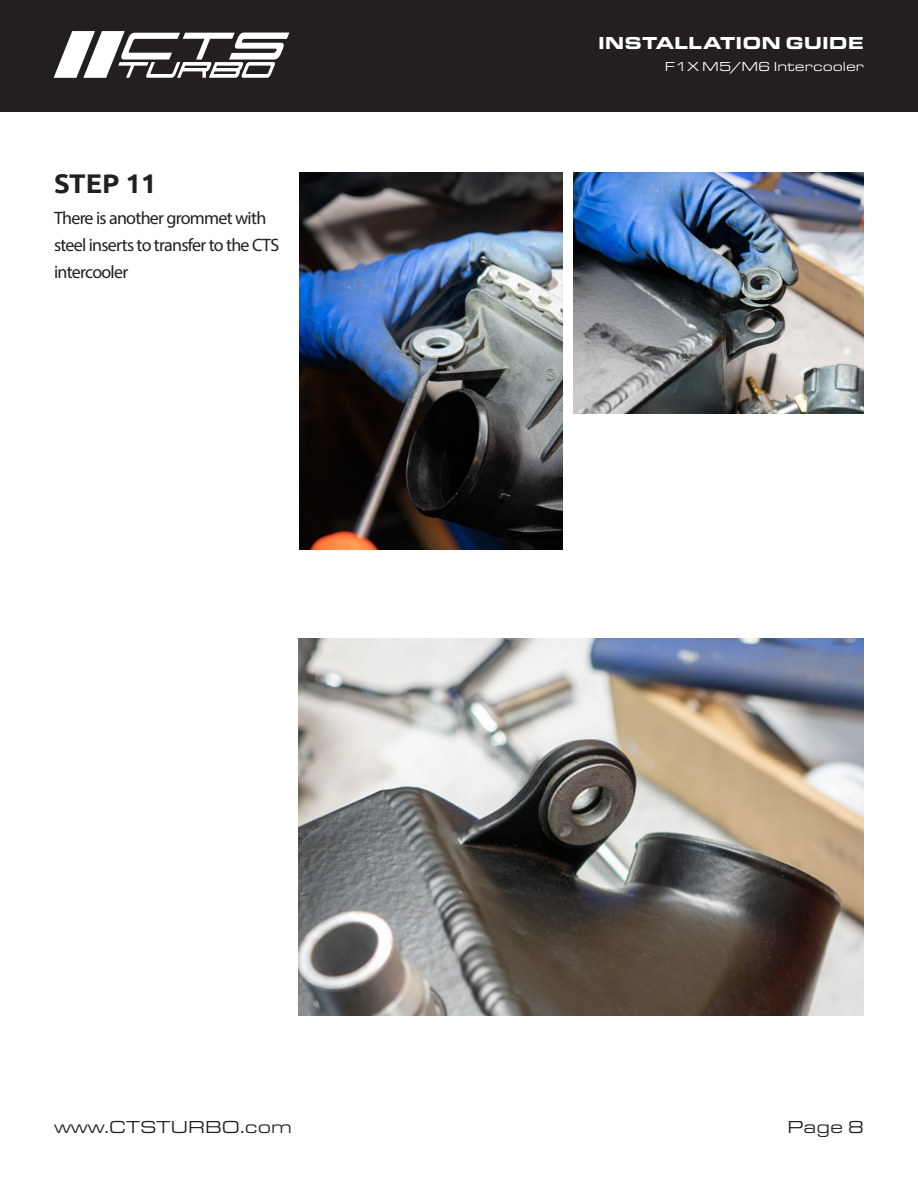
<style>
.page{position:relative;width:918px;height:1188px;background:#fff}
.page>*{position:absolute;margin:0;border:0;box-sizing:border-box;transform-origin:0 0}
.Ubuntu-Header{font:700 27px "Ubuntu";color:#231f20}
.Ubuntu-Text_Body{font:18px/27px "Myriad Pro";letter-spacing:-.04em;color:#231f20}
.t1{font:18px "Eurostile Ext";color:#231f20}
.t2{font:900 18px "Eurostile Ext";color:#fff}
.t3{font:13.5px "Eurostile Ext";color:#fff}
</style>
<div class="page">
<div style="left:0;top:0;width:918px;height:112px;background:#231f20"></div>
<svg style="left:54px;top:31px;width:235px;height:47px"></svg>
<img style="left:298px;top:639px;width:566px;height:377px">
<img style="left:300px;top:172px;width:263px;height:377px">
<img style="left:573px;top:172px;width:291px;height:241px">
<p class="t2" style="left:598px;top:29px;width:267px">INSTALLATION GUIDE</p>
<p class="Ubuntu-Header" style="left:54px;top:167px;width:104px">STEP 11</p>
<p class="Ubuntu-Text_Body" style="left:54px;top:204px;width:227px">There is another grommet with steel inserts to transfer to the CTS intercooler</p>
<p class="t3" style="left:665px;top:58px;width:201px">F1X M5/M6 Intercooler</p>
<p class="t1" style="left:54px;top:1115px;width:240px">www.CTSTURBO.com</p>
<p class="t1" style="left:787px;top:1115px;width:78px">Page 8</p>
</div>
